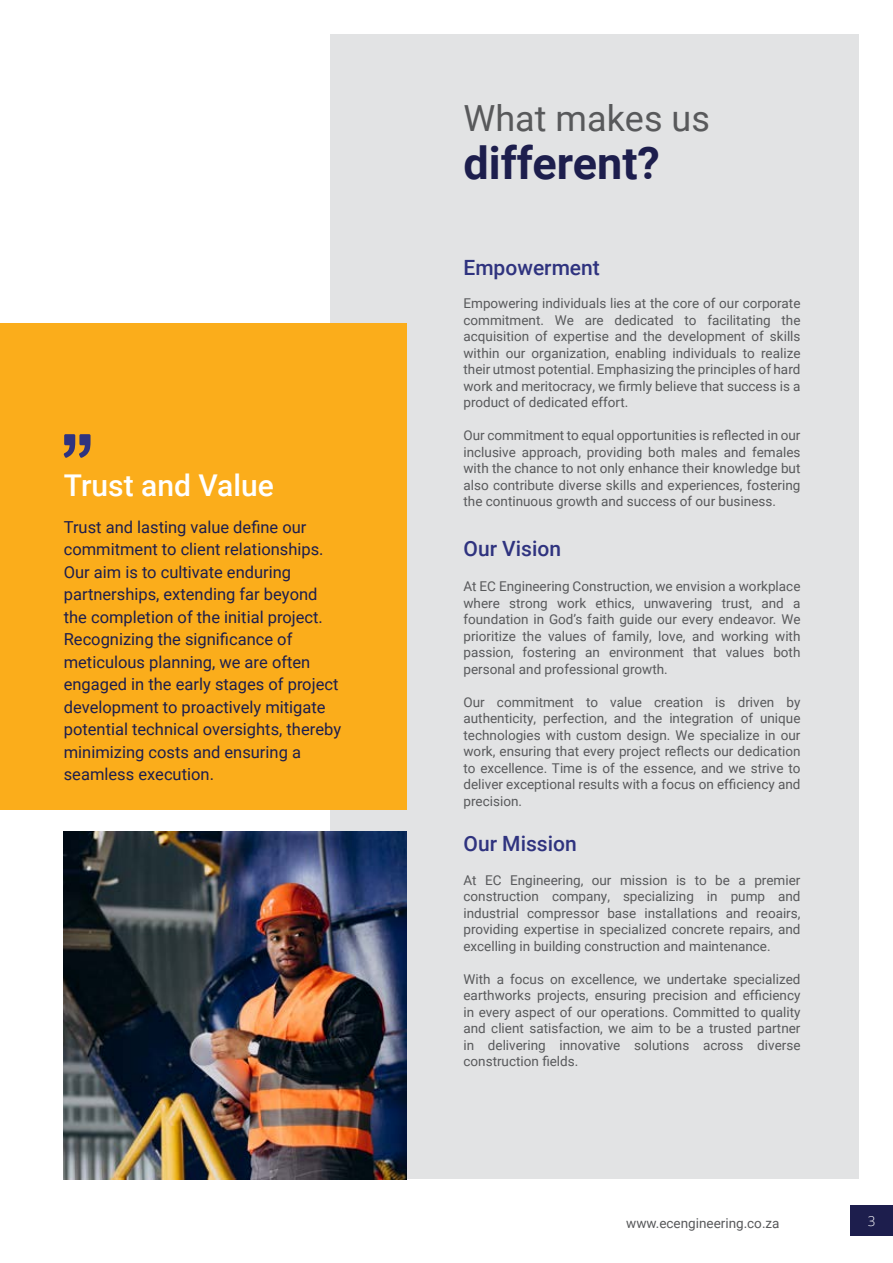
<style>
.page{position:relative;width:893px;height:1263px;background:#fff}
.page>*{position:absolute;margin:0;border:0;box-sizing:border-box;transform-origin:0 0}
.t1{font:700 45px "Roboto";color:#1d1e4d}
.t2{font:36px "Roboto";color:#58595b}
.t3{font:500 30px "Roboto";color:#fff}
.t4{font:500 21px "Roboto";color:#2f337f}
.t5{font:16.5px/22.5px "Roboto";color:#1d1e4d}
.t6{font:13.5px/16.5px "Roboto";color:#58595b;text-align:justify}
.t7{font:300 13.5px "Open Sans";color:#fff}
</style>
<div class="page">
<div style="left:850px;top:1205px;width:43px;height:30px;background:#1d1e4d"></div>
<div style="left:330px;top:34px;width:529px;height:1145px;background:#e2e3e4"></div>
<div style="left:0;top:323px;width:406px;height:486px;background:#fbad1b"></div>
<svg style="left:64px;top:434px;width:27px;height:24px"></svg>
<img style="left:64px;top:832px;width:342px;height:347px">
<h3 class="t3" style="left:64px;top:464px;width:212px">Trust and Value</h3>
<p class="t5" style="left:64px;top:515px;width:279px">Trust and lasting value define our commitment to client relationships.<br>Our aim is to cultivate enduring partnerships, extending far beyond the completion of the initial project.<br>Recognizing the significance of meticulous planning, we are often engaged in the early stages of project development to proactively mitigate potential technical oversights, thereby minimizing costs and ensuring a seamless execution.</p>
<h2 class="t2" style="left:463px;top:93px;width:248px">What makes us</h2>
<h1 class="t1" style="left:463px;top:131px;width:198px">different?</h1>
<h3 class="t4" style="left:463px;top:253px;width:138px">Empowerment</h3>
<p class="t6" style="left:463px;top:295px;width:338px">Empowering individuals lies at the core of our corporate commitment. We are dedicated to facilitating the acquisition of expertise and the development of skills within our organization, enabling individuals to realize their utmost potential. Emphasizing the principles of hard work and meritocracy, we firmly believe that success is a product of dedicated effort.</p>
<p class="t6" style="left:463px;top:427px;width:338px">Our commitment to equal opportunities is reflected in our inclusive approach, providing both males and females with the chance to not only enhance their knowledge but also contribute diverse skills and experiences, fostering the continuous growth and success of our business.</p>
<h3 class="t4" style="left:463px;top:534px;width:99px">Our Vision</h3>
<p class="t6" style="left:463px;top:578px;width:338px">At EC Engineering Construction, we envision a workplace where strong work ethics, unwavering trust, and a foundation in God’s faith guide our every endeavor. We prioritize the values of family, love, and working with passion, fostering an environment that values both personal and professional growth.</p>
<p class="t6" style="left:463px;top:693px;width:338px">Our commitment to value creation is driven by authenticity, perfection, and the integration of unique technologies with custom design. We specialize in our work, ensuring that every project reflects our dedication to excellence. Time is of the essence, and we strive to deliver exceptional results with a focus on efficiency and precision.</p>
<h3 class="t4" style="left:463px;top:829px;width:115px">Our Mission</h3>
<p class="t6" style="left:463px;top:871px;width:338px">At EC Engineering, our mission is to be a premier construction company, specializing in pump and industrial compressor base installations and reoairs, providing expertise in specialized concrete repairs, and excelling in building construction and maintenance.</p>
<p class="t6" style="left:463px;top:970px;width:338px">With a focus on excellence, we undertake specialized earthworks projects, ensuring precision and efficiency in every aspect of our operations. Committed to quality and client satisfaction, we aim to be a trusted partner in delivering innovative solutions across diverse construction fields.</p>
<p class="t6" style="left:626px;top:1214px;width:155px">www.ecengineering.co.za</p>
<p class="t7" style="left:868px;top:1211px;width:9px">3</p>
</div>
